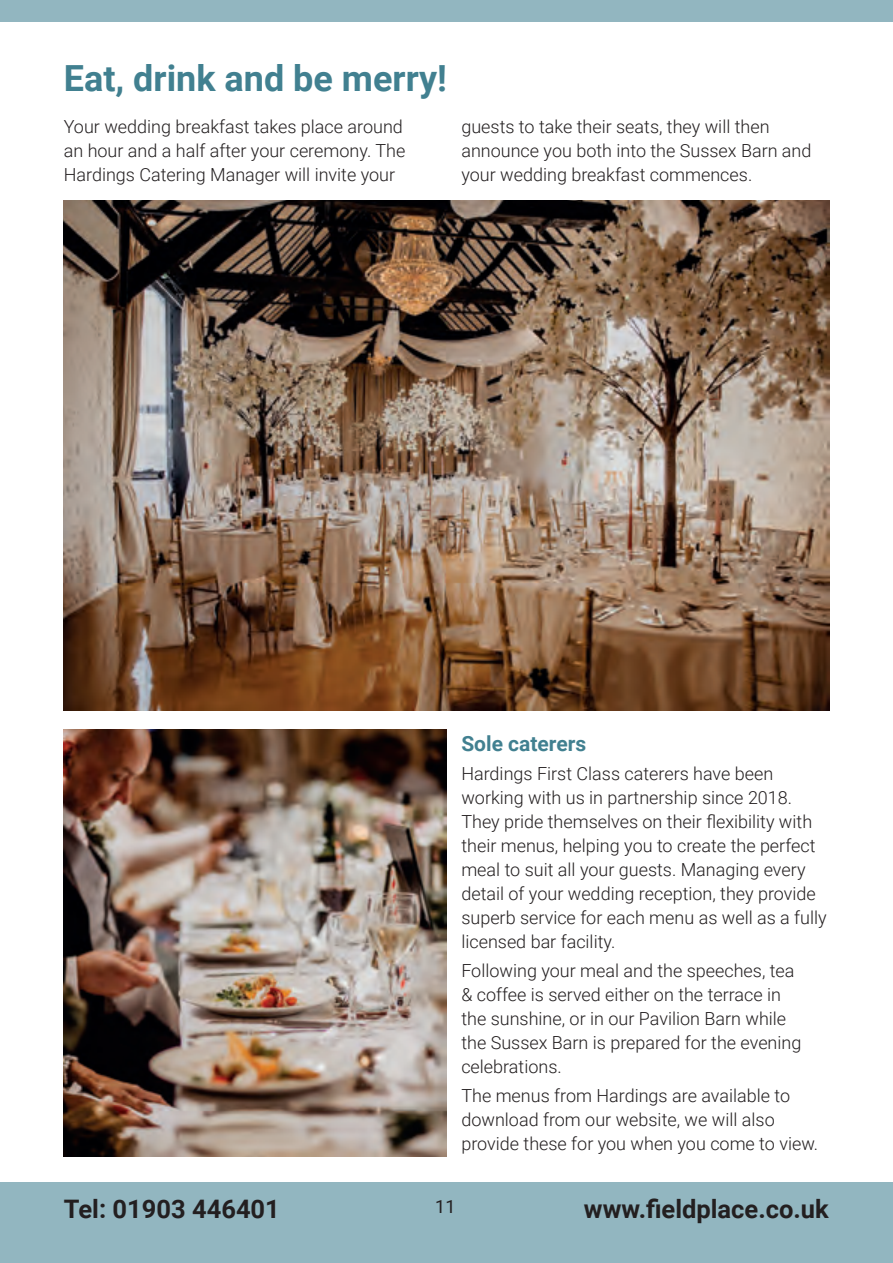
<style>
.page{position:relative;width:893px;height:1263px;background:#fff}
.page>*{position:absolute;margin:0;border:0;box-sizing:border-box;transform-origin:0 0}
.t1{font:700 36px "Roboto";color:#418090}
.t2{font:700 25.5px "Roboto";color:#231f20}
.t3{font:700 21px "Roboto";color:#418090}
.t4{font:300 18px/24px "Roboto";color:#231f20}
.t5{font:18px "Roboto";color:#231f20}
</style>
<div class="page">
<div style="left:0;top:0;width:893px;height:21px;background:#92b6c0"></div>
<div style="left:0;top:1182px;width:893px;height:81px;background:#92b6c0"></div>
<img style="left:64px;top:201px;width:765px;height:509px">
<img style="left:64px;top:729px;width:382px;height:428px">
<p class="t1" style="left:64px;top:53px;width:385px">Eat, drink and be merry!</p>
<p class="t4" style="left:64px;top:113px;width:343px">Your wedding breakfast takes place around an hour and a half after your ceremony. The<br>Hardings Catering Manager will invite your</p>
<p class="t4" style="left:461px;top:113px;width:352px">guests to take their seats, they will then announce you both into the Sussex Barn and your wedding breakfast commences.</p>
<p class="t3" style="left:461px;top:729px;width:126px">Sole caterers</p>
<p class="t4" style="left:461px;top:761px;width:367px">Hardings First Class caterers have been working with us in partnership since 2018.<br>They pride themselves on their flexibility with their menus, helping you to create the perfect meal to suit all your guests. Managing every detail of your wedding reception, they provide superb service for each menu as well as a fully licensed bar facility.</p>
<p class="t4" style="left:461px;top:958px;width:342px">Following your meal and the speeches, tea &amp; coffee is served either on the terrace in the sunshine, or in our Pavilion Barn while the Sussex Barn is prepared for the evening celebrations.</p>
<p class="t4" style="left:461px;top:1083px;width:358px">The menus from Hardings are available to download from our website, we will also provide these for you when you come to view.</p>
<h2 class="t2" style="left:64px;top:1191px;width:218px">Tel: 01903 446401</h2>
<p class="t5" style="left:435px;top:1194px;width:22px">11</p>
<h2 class="t2" style="left:584px;top:1191px;width:246px">www.fieldplace.co.uk</h2>
</div>
